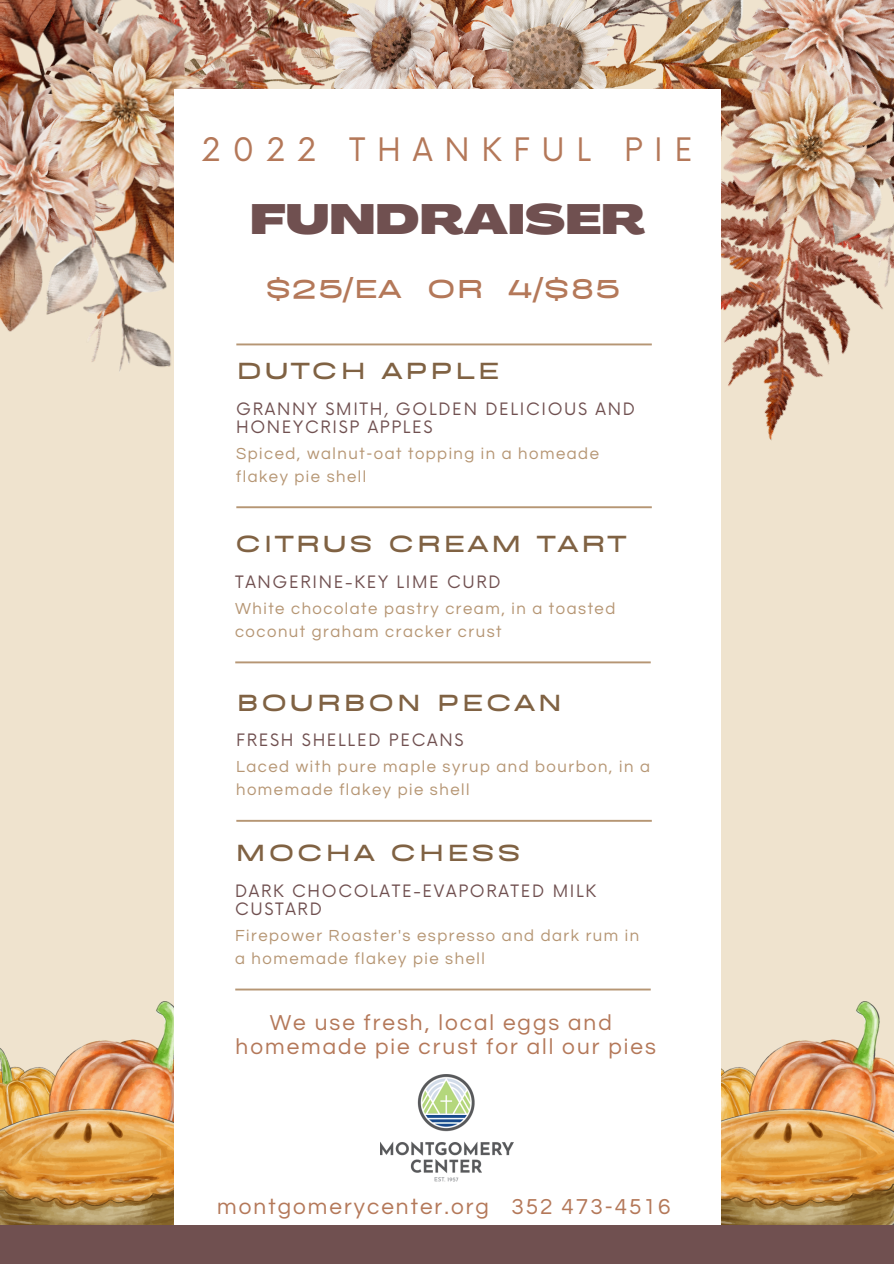
<style>
.page{position:relative;width:894px;height:1264px;background:#fff}
.page>*{position:absolute;margin:0;border:0;box-sizing:border-box;transform-origin:0 0}
.t1{font:900 41.55px "Agrandir Grand";color:#705050}
.t2{font:31.5px "Now";letter-spacing:.37em;color:#b47859}
.t3{font:900 30px "BD Sans";letter-spacing:.01em;color:#b47859}
.t4{font:900 27px "BD Sans";letter-spacing:.08em;color:#806243}
.t5{font:22.5px/24.8px "Questrial";letter-spacing:.09em;color:#b47859;text-align:center}
.t6{font:16.65px/22.5px "Questrial";letter-spacing:.09em;color:#b69674}
.t7{font:16.65px/18px "Now";letter-spacing:.1em;color:#705050}
</style>
<div class="page">
<div style="left:0;top:0;width:893px;height:1263px;background:#efe3ce"></div>
<img style="left:720px;top:0;width:173px;height:470px">
<img style="left:372px;top:0;width:416px;height:256px">
<img style="left:0;top:0;width:372px;height:372px">
<img style="left:0;top:1001px;width:174px;height:224px">
<img style="left:720px;top:1001px;width:173px;height:224px">
<div style="left:174px;top:89px;width:546px;height:1170px;background:#fff"></div>
<svg style="left:236px;top:343px;width:415px;height:2px"></svg>
<svg style="left:236px;top:506px;width:415px;height:2px"></svg>
<svg style="left:235px;top:661px;width:415px;height:2px"></svg>
<svg style="left:236px;top:819px;width:415px;height:2px"></svg>
<svg style="left:235px;top:988px;width:415px;height:2px"></svg>
<div style="left:0;top:1225px;width:893px;height:38px;background:#705050"></div>
<img style="left:380px;top:1074px;width:133px;height:108px">
<h2 class="t2" style="left:201px;top:132px;width:493px">2022 THANKFUL PIE</h2>
<h1 class="t1" style="left:250px;top:203px;width:396px">FUNDRAISER</h1>
<h3 class="t3" style="left:265px;top:266px;width:356px">$25/EA OR 4/$85</h3>
<h3 class="t4" style="left:236px;top:351px;width:265px">DUTCH APPLE</h3>
<p class="t7" style="left:236px;top:401px;width:400px">GRANNY SMITH, GOLDEN DELICIOUS AND<br>HONEYCRISP APPLES</p>
<p class="t6" style="left:236px;top:443px;width:364px">Spiced, walnut-oat topping in a homeade flakey pie shell</p>
<h3 class="t4" style="left:235px;top:524px;width:392px">CITRUS CREAM TART</h3>
<p class="t7" style="left:235px;top:574px;width:267px">TANGERINE-KEY LIME CURD</p>
<p class="t6" style="left:235px;top:598px;width:381px">White chocolate pastry cream, in a toasted coconut graham cracker crust</p>
<h3 class="t4" style="left:236px;top:682px;width:328px">BOURBON PECAN</h3>
<p class="t7" style="left:236px;top:732px;width:229px">FRESH SHELLED PECANS</p>
<p class="t6" style="left:236px;top:756px;width:415px">Laced with pure maple syrup and bourbon, in a homemade flakey pie shell</p>
<h3 class="t4" style="left:235px;top:833px;width:287px">MOCHA CHESS</h3>
<p class="t7" style="left:235px;top:883px;width:362px">DARK CHOCOLATE-EVAPORATED MILK<br>CUSTARD</p>
<p class="t6" style="left:235px;top:925px;width:405px">Firepower Roaster's espresso and dark rum in a homemade flakey pie shell</p>
<h3 class="t5" style="left:235px;top:1010px;width:421px">We use fresh, local eggs and homemade pie crust for all our pies</h3>
<h3 class="t5" style="left:217px;top:1194px;width:454px">montgomerycenter.org 352 473-4516</h3>
</div>
